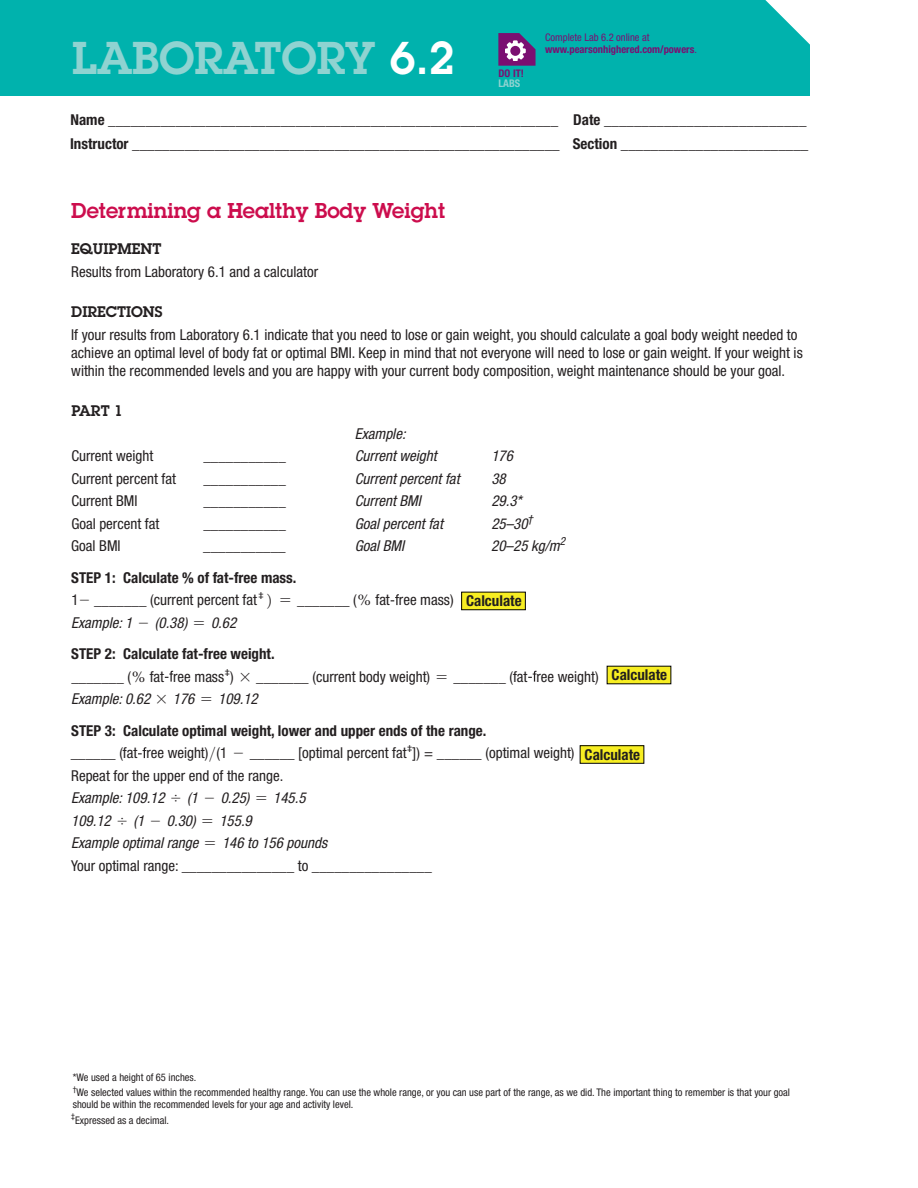
<style>
.page{position:relative;width:918px;height:1188px;background:#fff}
.page>*{position:absolute;margin:0;border:0;box-sizing:border-box;transform-origin:0 0}
.t1{font:600 45px "Lubalin Graph Std";color:#8fd3d1}
.t2{font:600 21px "Lubalin Graph Std";color:#cc0d4d}
.t3{font:condensed 15px/22.5px "Helvetica Neue LT Std";color:#231f20}
.t4{font:700 condensed 15px/23.2px "Helvetica Neue LT Std";color:#231f20}
.t5{font:italic condensed 15px "Helvetica Neue LT Std";color:#231f20}
.t6{font:700 condensed 15px "Helvetica Neue LT Std";color:#211e1e}
.t7{font:600 15px "Lubalin Graph Std";color:#231f20}
.t8{font:condensed 10.5px/15.5px "Helvetica Neue LT Std";color:#231f20}
.t9{font:700 condensed 10.5px/12px "Helvetica Neue LT Std";color:#7b0f71}
.t10{font:700 condensed 10.5px "Helvetica Neue LT Std";color:#8fd3d1}
.s1{color:#fff}
.s2{font-weight:400}
.s3{font-weight:700}
.s4{font-family:"Pearson MATHPRO02";font-stretch:normal}
.s5{font-family:"Pearson MATHPRO18";font-stretch:normal}
.s6{font-family:"Pearson MATHPRO08";font-stretch:normal}
.s7{font-family:"Pearson MATHPRO12";font-stretch:normal}
.s8{font-style:italic}
</style>
<div class="page">
<div style="left:0;top:0;width:810px;height:96px;background:#00b2ad"></div>
<svg style="left:391px;top:594px;width:8px;height:11px"></svg>
<svg style="left:165px;top:671px;width:8px;height:11px"></svg>
<svg style="left:528px;top:671px;width:9px;height:11px"></svg>
<svg style="left:138px;top:747px;width:8px;height:11px"></svg>
<svg style="left:498px;top:33px;width:38px;height:33px"></svg>
<div style="left:462px;top:592px;width:63px;height:18px;background:#f7ee22"></div>
<div style="left:461px;top:592px;width:65px;height:18px;border:1px solid #050504"></div>
<div style="left:607px;top:666px;width:64px;height:18px;background:#f7ee22"></div>
<div style="left:580px;top:746px;width:64px;height:17px;background:#f7ee22"></div>
<div style="left:580px;top:745px;width:64px;height:19px;border:1px solid #050504"></div>
<h1 class="t1" style="left:72px;top:29px;width:385px">LABORATORY <span class="s1">6.2</span></h1>
<p class="t9" style="left:498px;top:67px;width:27px">DO IT!</p>
<p class="t10" style="left:498px;top:77px;width:23px">LABS</p>
<p class="t9" style="left:545px;top:31px;width:153px"><span class="s2">Complete Lab 6.2 online at </span>www.pearsonhighered.com/powers<span class="s2">.</span></p>
<p class="t4" style="left:70px;top:108px;width:740px">Name ____________________________________________________________ Date ___________________________<br>Instructor _________________________________________________________ Section _________________________</p>
<h2 class="t2" style="left:71px;top:197px;width:375px">Determining a Healthy Body Weight</h2>
<p class="t7" style="left:71px;top:239px;width:92px">EQUIPMENT</p>
<p class="t3" style="left:71px;top:260px;width:248px">Results from Laboratory 6.1 and a calculator</p>
<p class="t7" style="left:71px;top:302px;width:93px">DIRECTIONS</p>
<p class="t3" style="left:71px;top:325px;width:733px;line-height:18px">If your results from Laboratory 6.1 indicate that you need to lose or gain weight, you should calculate a goal body weight needed to achieve an optimal level of body fat or optimal BMI. Keep in mind that not everyone will need to lose or gain weight. If your weight is within the recommended levels and you are happy with your current body composition, weight maintenance should be your goal.</p>
<p class="t7" style="left:71px;top:401px;width:53px">PART 1</p>
<p class="t5" style="left:355px;top:425px;width:52px">Example:</p>
<p class="t3" style="left:71px;top:444px;width:83px">Current weight</p>
<p class="t3" style="left:203px;top:444px;width:84px">___________</p>
<p class="t5" style="left:355px;top:447px;width:83px">Current weight</p>
<p class="t5" style="left:491px;top:447px;width:23px">176</p>
<p class="t3" style="left:71px;top:467px;width:106px">Current percent fat</p>
<p class="t3" style="left:203px;top:467px;width:84px">___________</p>
<p class="t5" style="left:355px;top:470px;width:106px">Current percent fat</p>
<p class="t5" style="left:491px;top:470px;width:16px">38</p>
<p class="t3" style="left:71px;top:489px;width:68px">Current BMI</p>
<p class="t3" style="left:203px;top:489px;width:84px">___________</p>
<p class="t5" style="left:355px;top:492px;width:68px">Current BMI</p>
<p class="t5" style="left:491px;top:492px;width:32px">29.3*</p>
<p class="t3" style="left:71px;top:512px;width:90px">Goal percent fat</p>
<p class="t3" style="left:203px;top:512px;width:84px">___________</p>
<p class="t5" style="left:355px;top:515px;width:90px">Goal percent fat</p>
<p class="t5" style="left:491px;top:515px;width:43px">25–30<sup>†</sup></p>
<p class="t5" style="left:355px;top:537px;width:51px">Goal BMI</p>
<p class="t5" style="left:491px;top:537px;width:75px">20–25 kg/m<sup>2</sup></p>
<p class="t3" style="left:71px;top:566px;width:384px"><span class="s3">STEP 1: Calculate % of fat-free mass.<br></span>1<span class="s4">-</span> _______ (current percent fat<sup>‡</sup> <span class="s5">2</span> <span class="s6">=</span> _______ (<span class="s7">,</span> fat ree mass)<br><span class="s8">Example: 1</span> <span class="s4">-</span> <span class="s8">(0.38)</span> <span class="s6">=</span> <span class="s8">0.62</span></p>
<p class="t3" style="left:71px;top:642px;width:529px"><span class="s3">STEP 2: Calculate fat-free weight.<br></span>_______ (<span class="s7">,</span> fat ree mass<sup>‡</sup>) <span class="s4">*</span> _______ (current body weight) <span class="s6">=</span> _______ (fat ree weight)<br><span class="s8">Example: 0.62</span> <span class="s4">*</span> <span class="s8">176</span> <span class="s6">=</span> <span class="s8">109.12</span></p>
<p class="t3" style="left:71px;top:719px;width:505px"><span class="s3">STEP 3: Calculate optimal weight, lower and upper ends of the range.<br></span>______ (fat ree weight)<span class="s5">&gt;</span>(1 <span class="s4">-</span> ______ [optimal percent fat<sup>‡</sup>]) = ______ (optimal weight)<br>Repeat for the upper end of the range.<br><span class="s8">Example: 109.12</span> <span class="s4">,</span> <span class="s8">(1</span> <span class="s4">-</span> <span class="s8">0.25)</span> <span class="s6">=</span> <span class="s8">145.5<br>109.12</span> <span class="s4">,</span> <span class="s8">(1</span> <span class="s4">-</span> <span class="s8">0.30)</span> <span class="s6">=</span> <span class="s8">155.9<br>Example optimal range</span> <span class="s6">=</span> <span class="s8">146 to 156 pounds<br></span>Your optimal range: _______________ to ________________</p>
<p class="t3" style="left:71px;top:534px;width:51px">Goal BMI</p>
<p class="t3" style="left:203px;top:534px;width:84px">___________</p>
<p class="t6" style="left:466px;top:592px;width:57px">Calculate</p>
<p class="t6" style="left:612px;top:666px;width:57px">Calculate</p>
<p class="t6" style="left:585px;top:745px;width:57px">Calculate</p>
<p class="t8" style="left:73px;top:1069px;width:719px">*We used a height of 65 inches.<br><sup>†</sup>We selected values within the recommended healthy range. You can use the whole range, or you can use part of the range, as we did. The important thing to remember is that your goal</p>
<p class="t8" style="left:71px;top:1096px;width:284px">should be within the recommended levels for your age and activity level. <sup>‡</sup>Expressed as a decimal.</p>
</div>
